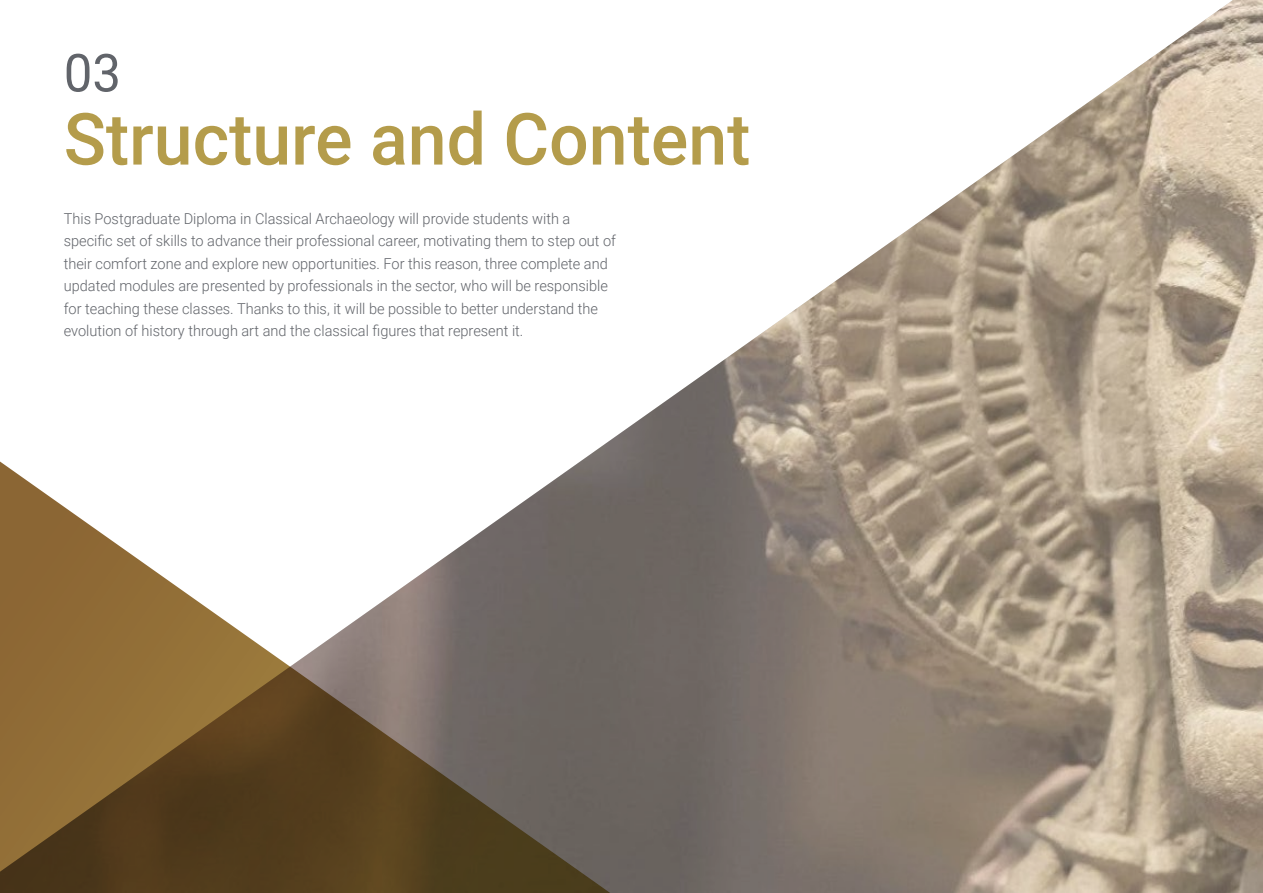
<style>
.page{position:relative;width:1263px;height:893px;background:#fff}
.page>*{position:absolute;margin:0;border:0;box-sizing:border-box;transform-origin:0 0}
.t1{font:500 72px "Roboto";color:#b49c4b}
.t2{font:52.5px "Roboto";color:#61646a}
.t3{font:300 15px/22.5px "Roboto";color:#61646a}
</style>
<div class="page">
<img style="left:602px;top:0;width:661px;height:893px">
<svg style="left:0;top:446px;width:640px;height:447px"></svg>
<h2 class="t2" style="left:64px;top:36px;width:59px">03</h2>
<h1 class="t1" style="left:64px;top:89px;width:688px">Structure and Content</h1>
<p class="t3" style="left:64px;top:207px;width:554px">This Postgraduate Diploma in Classical Archaeology will provide students with a specific set of skills to advance their professional career, motivating them to step out of their comfort zone and explore new opportunities. For this reason, three complete and updated modules are presented by professionals in the sector, who will be responsible for teaching these classes. Thanks to this, it will be possible to better understand the evolution of history through art and the classical figures that represent it.</p>
</div>
